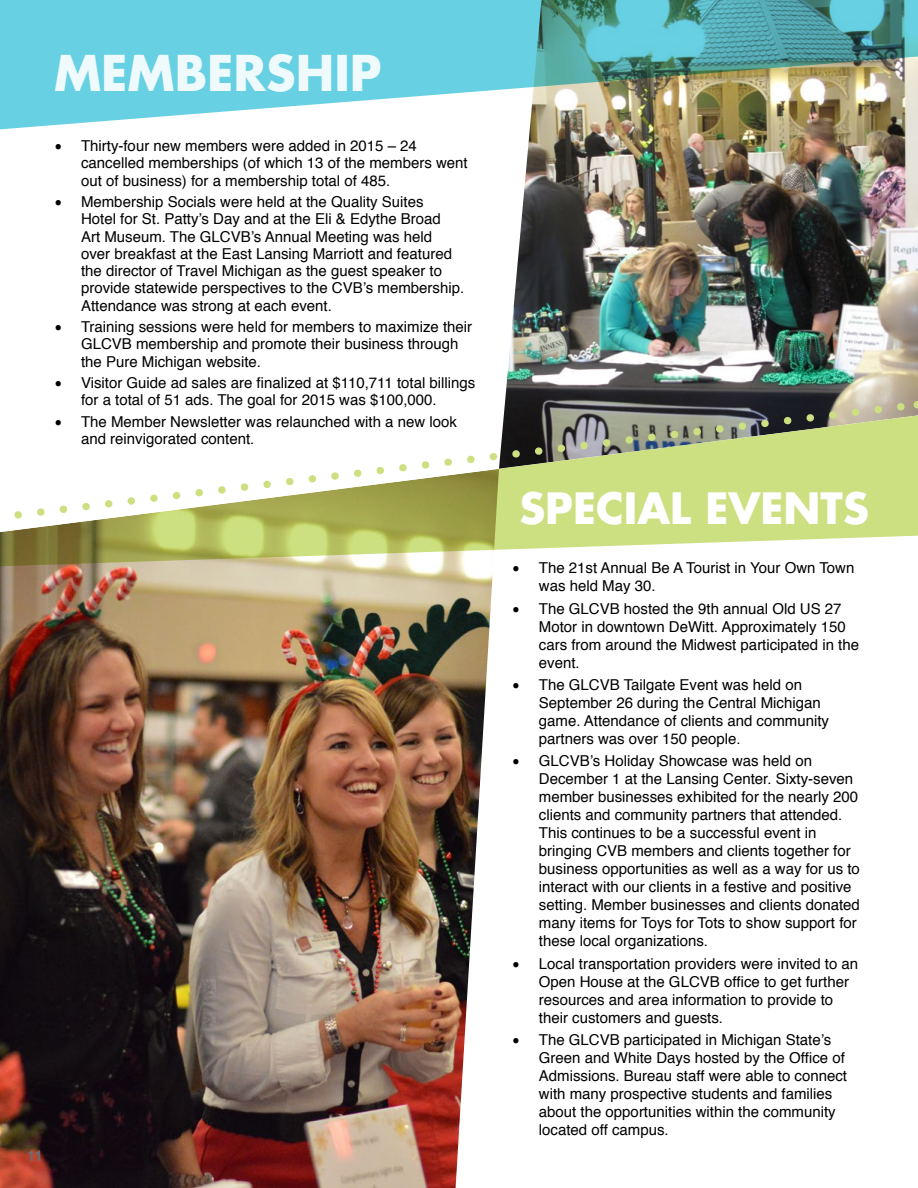
<style>
.page{position:relative;width:918px;height:1188px;background:#fff}
.page>*{position:absolute;margin:0;border:0;box-sizing:border-box;transform-origin:0 0}
.t1{font:700 48px "Futura Std";color:#fff}
.t2{font:700 42px "Futura Std";color:#fff}
.t3{font:15px/18px "Helvetica";color:#000}
.t4{font:700 15px "Helvetica";color:#6d6e71}
.s1{font-family:"Helvetica Neue"}
</style>
<div class="page">
<img style="left:0;top:567px;width:456px;height:621px">
<img style="left:542px;top:132px;width:376px;height:284px">
<img style="left:456px;top:567px;width:37px;height:613px">
<svg style="left:0;top:416px;width:918px;height:151px"></svg>
<svg style="left:0;top:132px;width:542px;height:400px"></svg>
<img style="left:0;top:0;width:918px;height:132px">
<svg style="left:0;top:398px;width:914px;height:128px"></svg>
<h1 class="t1" style="left:54px;top:41px;width:329px">MEMBERSHIP</h1>
<p class="t3" style="left:81px;top:138px;width:388px;line-height:17.2px;text-indent:-27px"><span class="s1">࡟</span> Thirty-four new members were added in 2015 – 24 cancelled memberships (of which 13 of the members went out of business) for a membership total of 485.</p>
<p class="t3" style="left:81px;top:194px;width:385px;line-height:17.2px;text-indent:-27px"><span class="s1">࡟</span> Membership Socials were held at the Quality Suites<br>Hotel for St. Patty’s Day and at the Eli &amp; Edythe Broad<br>Art Museum. The GLCVB’s Annual Meeting was held over breakfast at the East Lansing Marriott and featured the director of Travel Michigan as the guest speaker to provide statewide perspectives to the CVB’s membership.<br>Attendance was strong at each event.</p>
<p class="t3" style="left:81px;top:319px;width:393px;line-height:17.2px;text-indent:-27px"><span class="s1">࡟</span> Training sessions were held for members to maximize their<br>GLCVB membership and promote their business through the Pure Michigan website.</p>
<p class="t3" style="left:81px;top:375px;width:396px;line-height:17.2px;text-indent:-27px"><span class="s1">࡟</span> Visitor Guide ad sales are finalized at $110,711 total billings for a total of 51 ads. The goal for 2015 was $100,000.</p>
<p class="t3" style="left:81px;top:414px;width:377px;line-height:17.2px;text-indent:-27px"><span class="s1">࡟</span> The Member Newsletter was relaunched with a new look and reinvigorated content.</p>
<p class="t4" style="left:27px;top:1144px;width:17px">11</p>
<h2 class="t2" style="left:519px;top:480px;width:351px">SPECIAL EVENTS</h2>
<p class="t3" style="left:539px;top:560px;width:317px;text-indent:-27px"><span class="s1">࡟</span> The 21st Annual Be A Tourist in Your Own Town was held May 30.</p>
<p class="t3" style="left:539px;top:600px;width:322px;text-indent:-27px"><span class="s1">࡟</span> The GLCVB hosted the 9th annual Old US 27<br>Motor in downtown DeWitt. Approximately 150 cars from around the Midwest participated in the event.</p>
<p class="t3" style="left:539px;top:676px;width:292px;text-indent:-27px"><span class="s1">࡟</span> The GLCVB Tailgate Event was held on September 26 during the Central Michigan game. Attendance of clients and community partners was over 150 people.</p>
<p class="t3" style="left:539px;top:753px;width:322px;text-indent:-27px"><span class="s1">࡟</span> GLCVB’s Holiday Showcase was held on December 1 at the Lansing Center. Sixty-seven member businesses exhibited for the nearly 200 clients and community partners that attended.<br>This continues to be a successful event in bringing CVB members and clients together for business opportunities as well as a way for us to interact with our clients in a festive and positive setting. Member businesses and clients donated many items for Toys for Tots to show support for these local organizations.</p>
<p class="t3" style="left:539px;top:955px;width:321px;text-indent:-27px"><span class="s1">࡟</span> Local transportation providers were invited to an Open House at the GLCVB office to get further resources and area information to provide to their customers and guests.</p>
<p class="t3" style="left:539px;top:1031px;width:310px;text-indent:-27px"><span class="s1">࡟</span> The GLCVB participated in Michigan State’s Green and White Days hosted by the Office of Admissions. Bureau staff were able to connect with many prospective students and families about the opportunities within the community located off campus.</p>
</div>
